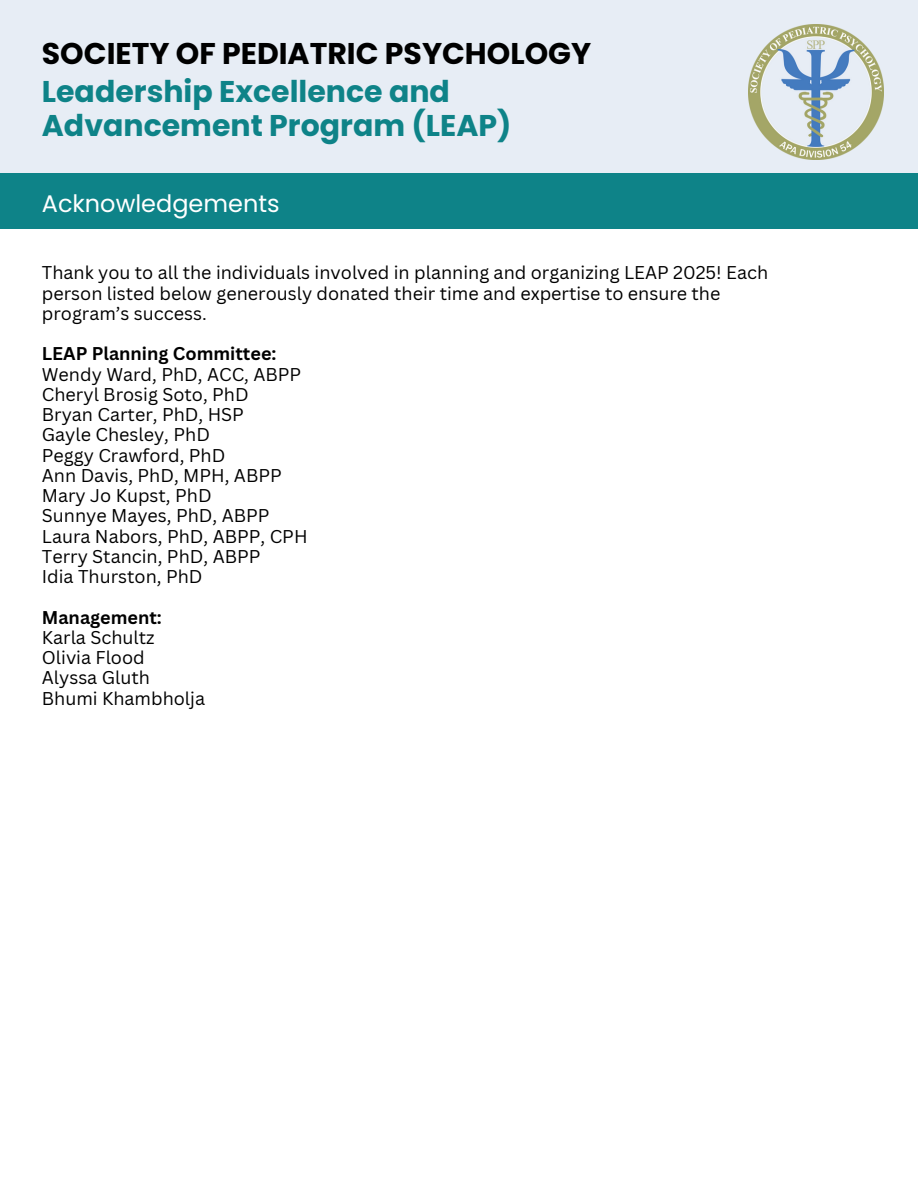
<style>
.page{position:relative;width:918px;height:1188px;background:#fff}
.page>*{position:absolute;margin:0;border:0;box-sizing:border-box;transform-origin:0 0}
.t1{font:700 30px/33.8px "Poppins";color:#0e8388}
.t2{font:700 30px "Poppins";color:#000}
.t3{font:24px "Poppins";color:#fff}
.t4{font:18px/20.2px "Canva Sans";color:#000}
.t5{font:700 18px "Canva Sans";color:#000}
</style>
<div class="page">
<div style="left:0;top:0;width:918px;height:220px;background:#e7edf5"></div>
<img style="left:749px;top:25px;width:135px;height:135px">
<div style="left:0;top:173px;width:918px;height:56px;background:#0e8388"></div>
<h1 class="t2" style="left:42px;top:32px;width:551px">SOCIETY OF PEDIATRIC PSYCHOLOGY</h1>
<h2 class="t1" style="left:42px;top:75px;width:471px">Leadership Excellence and<br>Advancement Program (LEAP)</h2>
<p class="t3" style="left:42px;top:187px;width:239px">Acknowledgements</p>
<h3 class="t4" style="left:42px;top:262px;width:728px">Thank you to all the individuals involved in planning and organizing LEAP 2025! Each person listed below generously donated their time and expertise to ensure the program’s success.</h3>
<p class="t5" style="left:42px;top:341px;width:236px">LEAP Planning Committee:</p>
<p class="t4" style="left:42px;top:363px;width:261px">Wendy Ward, PhD, ACC, ABPP</p>
<p class="t4" style="left:42px;top:384px;width:208px">Cheryl Brosig Soto, PhD</p>
<p class="t4" style="left:42px;top:404px;width:204px">Bryan Carter, PhD, HSP</p>
<p class="t4" style="left:42px;top:424px;width:170px">Gayle Chesley, PhD</p>
<p class="t4" style="left:42px;top:444px;width:185px">Peggy Crawford, PhD</p>
<p class="t4" style="left:42px;top:465px;width:241px">Ann Davis, PhD, MPH, ABPP</p>
<p class="t4" style="left:42px;top:485px;width:171px">Mary Jo Kupst, PhD</p>
<p class="t4" style="left:42px;top:505px;width:229px">Sunnye Mayes, PhD, ABPP</p>
<p class="t4" style="left:42px;top:525px;width:267px">Laura Nabors, PhD, ABPP, CPH</p>
<p class="t4" style="left:42px;top:546px;width:220px">Terry Stancin, PhD, ABPP</p>
<p class="t4" style="left:42px;top:566px;width:162px">Idia Thurston, PhD</p>
<p class="t5" style="left:42px;top:604px;width:122px">Management:</p>
<p class="t4" style="left:42px;top:627px;width:114px">Karla Schultz</p>
<p class="t4" style="left:42px;top:647px;width:104px">Olivia Flood</p>
<p class="t4" style="left:42px;top:667px;width:110px">Alyssa Gluth</p>
<p class="t4" style="left:42px;top:687px;width:165px">Bhumi Khambholja</p>
</div>
